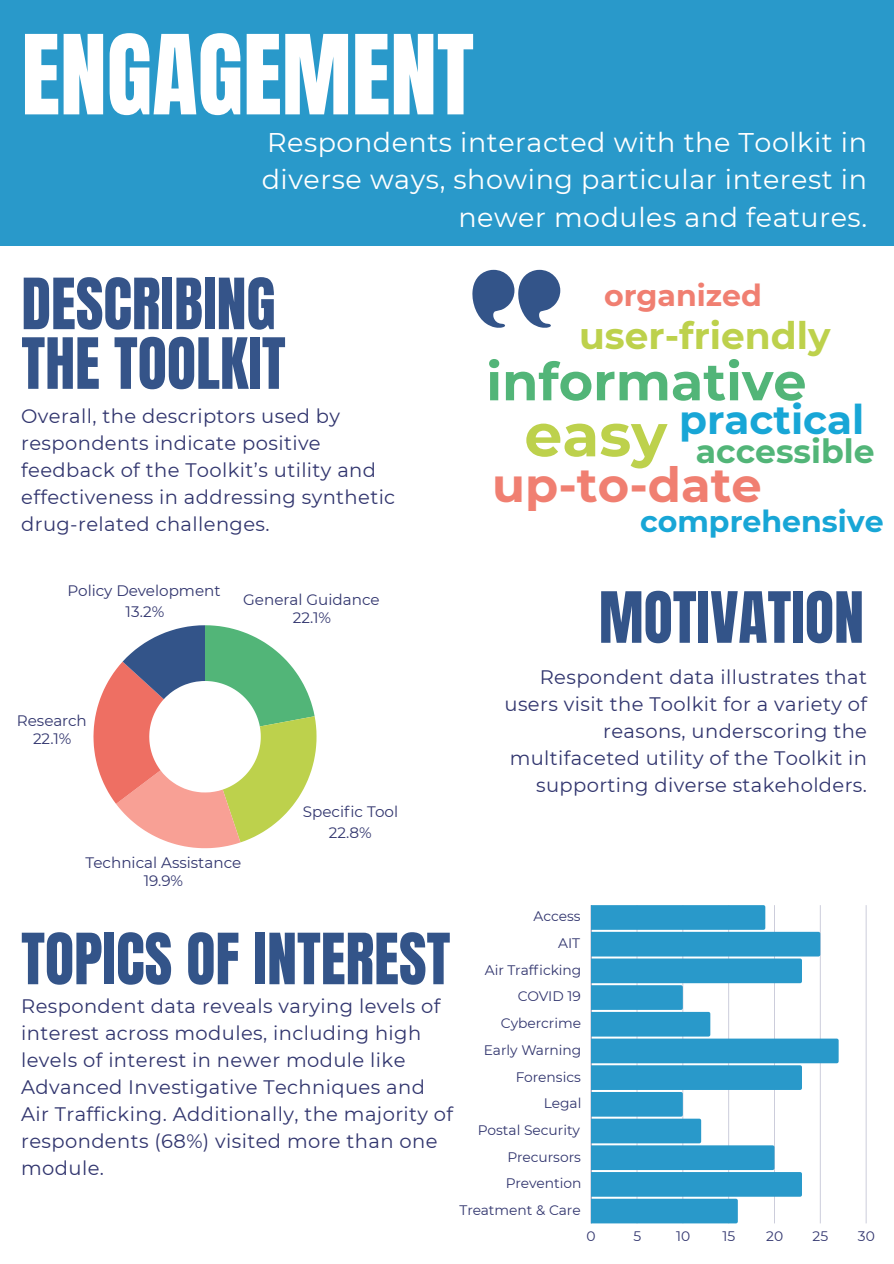
<style>
.page{position:relative;width:894px;height:1264px;background:#fff}
.page>*{position:absolute;margin:0;border:0;box-sizing:border-box;transform-origin:0 0}
.t1{font:93.6px "Anton";color:#fff}
.t2{font:60px "Anton";color:#335489}
.t3{font:60px/59.7px "Anton";color:#355489}
.t4{font:700 60px "Montserrat";color:#bdd14c}
.t5{font:700 52.5px "Montserrat";color:#52b578}
.t6{font:700 48px "Montserrat";color:#f07f71}
.t7{font:700 40.5px "Montserrat";color:#18a6d6}
.t8{font:700 37.5px "Montserrat";color:#bdd14c}
.t9{font:700 33px "Montserrat";color:#52b578}
.t10{font:700 30px "Montserrat";color:#18a6d6}
.t11{font:700 30px "Montserrat";color:#f07f71}
.t12{font:27px/37.2px "Montserrat";letter-spacing:.02em;color:#fff;text-align:right}
.t13{font:19.5px/27px "Montserrat";letter-spacing:.02em;color:#31356e}
.t14{font:15.15px/18px "Montserrat";color:#31356e;text-align:center}
.t15{font:13.8px/26.7px "Montserrat";color:#31356e;text-align:right}
</style>
<div class="page">
<div style="left:0;top:0;width:893px;height:246px;background:#2999ca"></div>
<svg style="left:93px;top:625px;width:223px;height:223px"></svg>
<hr style="left:590px;top:905px;width:1px;height:318px;background:#31356e">
<hr style="left:865px;top:905px;width:1px;height:318px;background:#31356e">
<svg style="left:591px;top:905px;width:247px;height:318px"></svg>
<svg style="left:472px;top:270px;width:88px;height:58px"></svg>
<h1 class="t1" style="left:21px;top:8px;width:454px">ENGAGEMENT</h1>
<h6 class="t12" style="left:262px;top:124px;width:606px">Respondents interacted with the Toolkit in diverse ways, showing particular interest in newer modules and features.</h6>
<h5 class="t3" style="left:21px;top:275px;width:266px">DESCRIBING<br>THE TOOLKIT</h5>
<p class="t13" style="left:21px;top:403px;width:375px">Overall, the descriptors used by respondents indicate positive feedback of the Toolkit’s utility and effectiveness in addressing synthetic drug-related challenges.</p>
<p class="t14" style="left:67px;top:579px;width:155px;line-height:21px">Policy Development<br>13.2%</p>
<p class="t14" style="left:243px;top:590px;width:138px">General Guidance<br>22.1%</p>
<p class="t14" style="left:17px;top:711px;width:71px">Research<br>22.1%</p>
<p class="t14" style="left:303px;top:801px;width:97px;line-height:20.7px">Specific Tool<br>22.8%</p>
<p class="t14" style="left:86px;top:853px;width:157px">Technical Assistance<br>19.9%</p>
<h3 class="t11" style="left:604px;top:276px;width:159px">organized</h3>
<h6 class="t8" style="left:579px;top:312px;width:253px">user-friendly</h6>
<h4 class="t5" style="left:486px;top:349px;width:321px">informative</h4>
<h5 class="t4" style="left:524px;top:398px;width:144px">easy</h5>
<h2 class="t7" style="left:679px;top:395px;width:187px">practical</h2>
<h6 class="t9" style="left:695px;top:430px;width:180px">accessible</h6>
<h4 class="t6" style="left:492px;top:456px;width:271px">up-to-date</h4>
<h2 class="t10" style="left:640px;top:502px;width:245px">comprehensive</h2>
<p class="t2" style="left:598px;top:574px;width:266px">MOTIVATION</p>
<h2 class="t13" style="left:504px;top:663px;width:364px;text-align:right">Respondent data illustrates that users visit the Toolkit for a variety of reasons, underscoring the multifaceted utility of the Toolkit in supporting diverse stakeholders.</h2>
<p class="t15" style="left:459px;top:903px;width:123px">Access<br>AIT<br>Air Trafficking<br>COVID 19<br>Cybercrime<br>Early Warning<br>Forensics<br>Legal<br>Postal Security<br>Precursors<br>Prevention<br>Treatment &amp; Care</p>
<p class="t2" style="left:21px;top:915px;width:430px">TOPICS OF INTEREST</p>
<p class="t13" style="left:21px;top:992px;width:433px">Respondent data reveals varying levels of interest across modules, including high levels of interest in newer module like Advanced Investigative Techniques and Air Trafficking. Additionally, the majority of respondents (68%) visited more than one module.</p>
<p class="t15" style="left:586px;top:1222px;width:11px">0</p>
<p class="t15" style="left:633px;top:1222px;width:9px">5</p>
<p class="t15" style="left:675px;top:1222px;width:16px">10</p>
<p class="t15" style="left:722px;top:1222px;width:14px">15</p>
<p class="t15" style="left:766px;top:1222px;width:18px">20</p>
<p class="t15" style="left:812px;top:1222px;width:17px">25</p>
<p class="t15" style="left:857px;top:1222px;width:18px">30</p>
</div>
